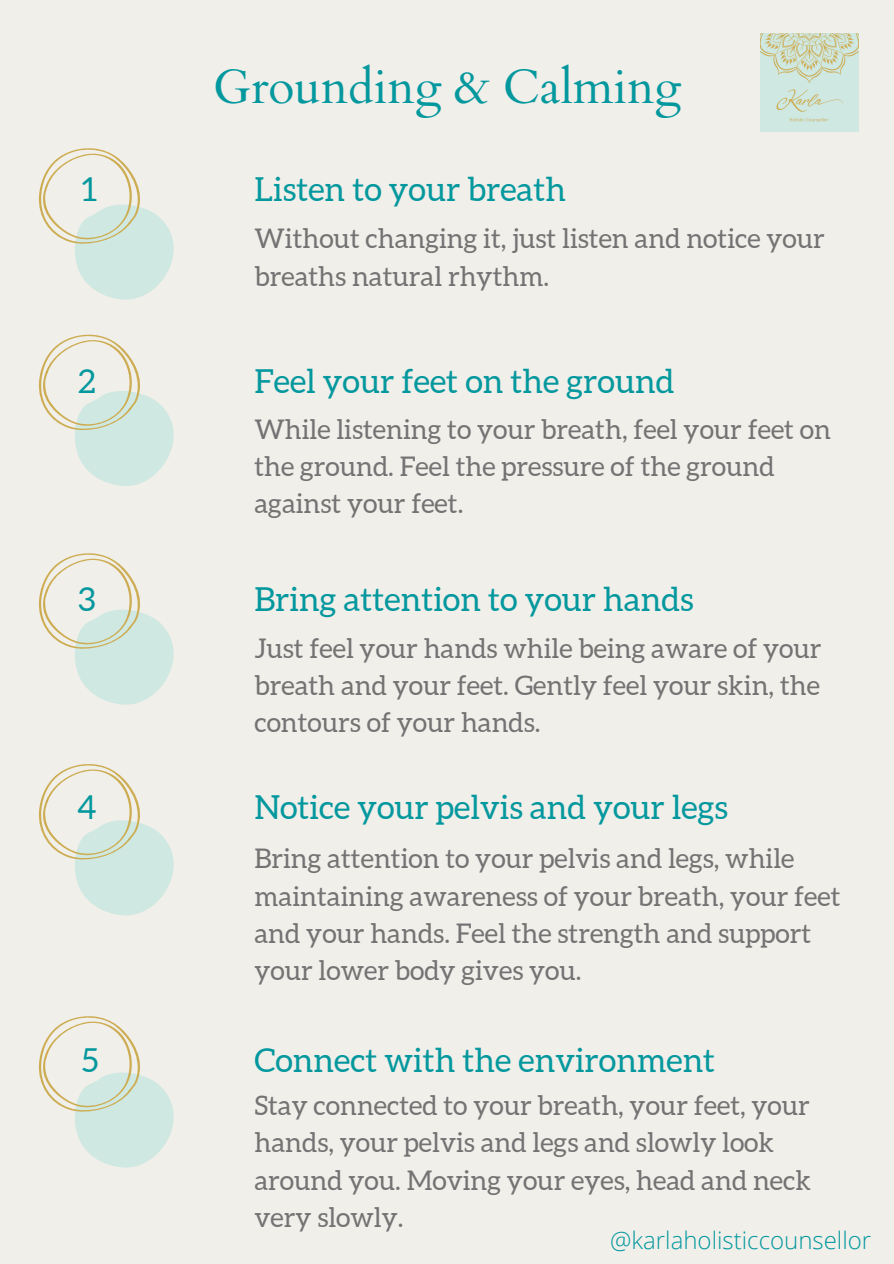
<style>
.page{position:relative;width:894px;height:1264px;background:#fff}
.page>*{position:absolute;margin:0;border:0;box-sizing:border-box;transform-origin:0 0}
.t1{font:48px "Cardo";color:#03989e}
.t2{font:33px "Aleo";color:#03989e}
.t3{font:27px/37.2px "Aleo";color:#737373}
.t4{font:300 24px "Open Sans";color:#03989e}
</style>
<div class="page">
<div style="left:0;top:0;width:893px;height:1263px;background:#f1efea"></div>
<img style="left:760px;top:33px;width:98px;height:98px">
<svg style="left:38px;top:148px;width:136px;height:152px"></svg>
<svg style="left:38px;top:334px;width:136px;height:152px"></svg>
<svg style="left:38px;top:553px;width:136px;height:152px"></svg>
<svg style="left:38px;top:764px;width:136px;height:152px"></svg>
<svg style="left:38px;top:1016px;width:136px;height:152px"></svg>
<p class="t1" style="left:213px;top:56px;width:469px">Grounding &amp; Calming</p>
<p class="t2" style="left:82px;top:171px;width:17px">1</p>
<p class="t2" style="left:254px;top:171px;width:313px">Listen to your breath</p>
<p class="t3" style="left:254px;top:220px;width:571px">Without changing it, just listen and notice your breaths natural rhythm.</p>
<p class="t2" style="left:78px;top:362px;width:19px">2</p>
<p class="t2" style="left:254px;top:362px;width:421px">Feel your feet on the ground</p>
<p class="t3" style="left:254px;top:411px;width:578px">While listening to your breath, feel your feet on the ground. Feel the pressure of the ground against your feet.</p>
<p class="t2" style="left:78px;top:580px;width:19px">3</p>
<p class="t2" style="left:254px;top:580px;width:440px">Bring attention to your hands</p>
<p class="t3" style="left:254px;top:629px;width:568px;text-align:justify">Just feel your hands while being aware of your breath and your feet. Gently feel your skin, the contours of your hands.</p>
<p class="t2" style="left:77px;top:789px;width:21px">4</p>
<p class="t2" style="left:254px;top:789px;width:475px">Notice your pelvis and your legs</p>
<p class="t3" style="left:254px;top:840px;width:587px">Bring attention to your pelvis and legs, while maintaining awareness of your breath, your feet and your hands. Feel the strength and support your lower body gives you.</p>
<p class="t2" style="left:82px;top:1041px;width:18px">5</p>
<p class="t2" style="left:254px;top:1041px;width:462px">Connect with the environment</p>
<p class="t3" style="left:254px;top:1086px;width:558px">Stay connected to your breath, your feet, your hands, your pelvis and legs and slowly look around you. Moving your eyes, head and neck very slowly.</p>
<p class="t4" style="left:610px;top:1223px;width:262px">@karlaholisticcounsellor</p>
</div>
